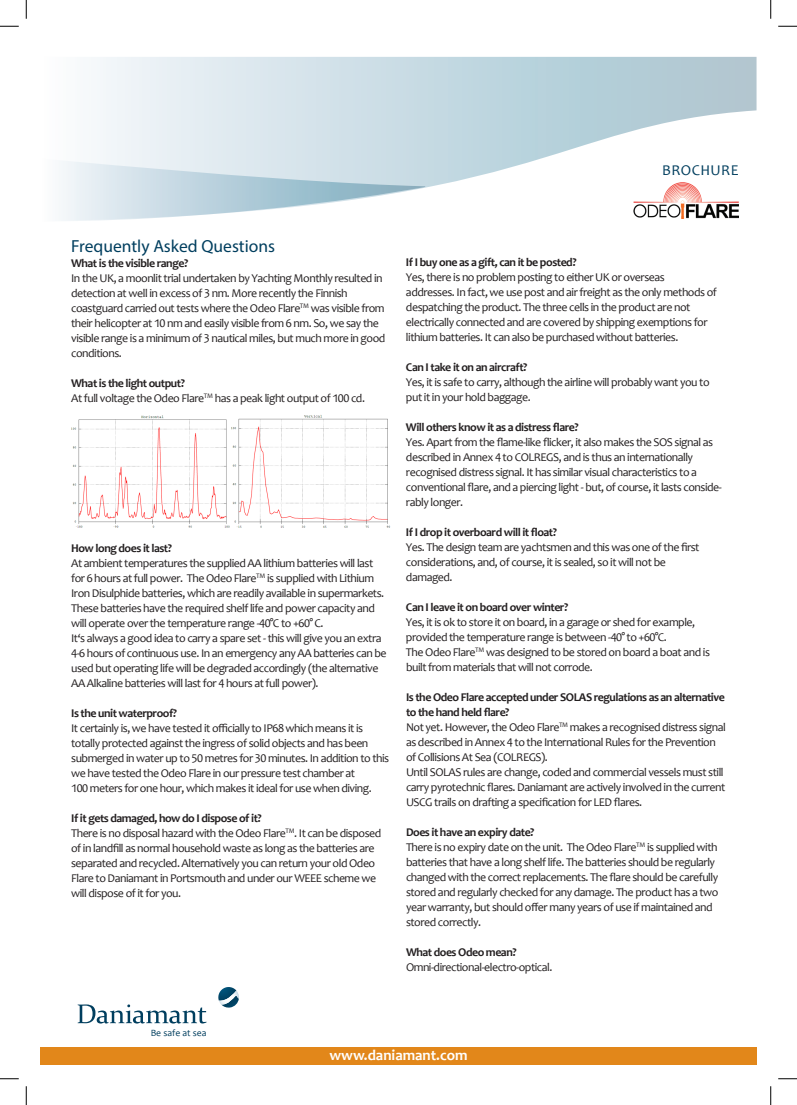
<style>
.page{position:relative;width:797px;height:1105px;background:#fff}
.page>*{position:absolute;margin:0;border:0;box-sizing:border-box;transform-origin:0 0}
.t1{font:17.5px "Myriad Pro";color:#003e5e}
.t2{font:700 15px "Candara";color:#fff}
.t3{font:15px "Candara";letter-spacing:.025em;color:#003e5e}
.t4{font:11.88px/15px "Candara";letter-spacing:-.04em;color:#231f20}
.t5{font:700 11.88px "Candara";letter-spacing:-.04em;color:#231f20}
.t6{font:9.62px "Candara";color:#003e5e}
.s1{font-weight:700}
</style>
<div class="page">
<div style="left:40px;top:1047px;width:716px;height:17px;background:#e2871a"></div>
<svg style="left:78px;top:1004px;width:128px;height:19px"></svg>
<svg style="left:218px;top:987px;width:21px;height:21px"></svg>
<img style="left:72px;top:416px;width:157px;height:112px">
<img style="left:232px;top:415px;width:158px;height:113px">
<svg style="left:97px;top:57px;width:659px;height:162px"></svg>
<svg style="left:61px;top:158px;width:364px;height:63px"></svg>
<img style="left:630px;top:182px;width:108px;height:37px">
<svg style="left:0;top:25px;width:19px;height:2px"></svg>
<svg style="left:778px;top:25px;width:19px;height:2px"></svg>
<svg style="left:0;top:1078px;width:19px;height:1px"></svg>
<svg style="left:778px;top:1078px;width:19px;height:1px"></svg>
<svg style="left:25px;top:0;width:2px;height:19px"></svg>
<svg style="left:25px;top:1086px;width:2px;height:19px"></svg>
<svg style="left:770px;top:0;width:1px;height:19px"></svg>
<svg style="left:770px;top:1086px;width:1px;height:19px"></svg>
<p class="t3" style="left:662px;top:161px;width:78px">BROCHURE</p>
<h1 class="t1" style="left:71px;top:235px;width:205px">Frequently Asked Questions</h1>
<p class="t5" style="left:71px;top:256px;width:119px">What is the visible range?</p>
<p class="t4" style="left:71px;top:271px;width:316px">In the UK, a moonlit trial undertaken by Yachting Monthly resulted in detection at well in excess of 3 nm. More recently the Finnish coastguard carried out tests where the Odeo Flare<sup>TM</sup> was visible from their helicopter at 10 nm and easily visible from 6 nm. So, we say the visible range is a minimum of 3 nautical miles, but much more in good conditions.</p>
<p class="t4" style="left:71px;top:376px;width:295px"><span class="s1">What is the light output?<br></span>At full voltage the Odeo Flare<sup>TM</sup> has a peak light output of 100 cd.</p>
<p class="t5" style="left:71px;top:541px;width:102px">How long does it last?</p>
<p class="t4" style="left:71px;top:556px;width:317px">At ambient temperatures the supplied AA lithium batteries will last for 6 hours at full power. The Odeo Flare<sup>TM</sup> is supplied with Lithium Iron Disulphide batteries, which are readily available in supermarkets.<br>These batteries have the required shelf life and power capacity and will operate over the temperature range -40°C to +60° C.<br>It‘s always a good idea to carry a spare set - this will give you an extra 4-6 hours of continuous use. In an emergency any AA batteries can be used but operating life will be degraded accordingly (the alternative AA Alkaline batteries will last for 4 hours at full power).</p>
<p class="t5" style="left:71px;top:706px;width:107px">Is the unit waterproof?</p>
<p class="t4" style="left:71px;top:721px;width:319px">It certainly is, we have tested it officially to IP68 which means it is totally protected against the ingress of solid objects and has been submerged in water up to 50 metres for 30 minutes. In addition to this we have tested the Odeo Flare in our pressure test chamber at<br>100 meters for one hour, which makes it ideal for use when diving.</p>
<p class="t4" style="left:71px;top:811px;width:312px"><span class="s1">If it gets damaged, how do I dispose of it?<br></span>There is no disposal hazard with the Odeo Flare<sup>TM</sup>. It can be disposed of in landfill as normal household waste as long as the batteries are separated and recycled. Alternatively you can return your old Odeo Flare to Daniamant in Portsmouth and under our WEEE scheme we will dispose of it for you.</p>
<p class="t5" style="left:406px;top:254px;width:172px">If I buy one as a gift, can it be posted?</p>
<p class="t4" style="left:406px;top:269px;width:312px">Yes, there is no problem posting to either UK or overseas<br>addresses. In fact, we use post and air freight as the only methods of despatching the product. The three cells in the product are not electrically connected and are covered by shipping exemptions for lithium batteries. It can also be purchased without batteries.</p>
<p class="t5" style="left:406px;top:359px;width:123px">Can I take it on an aircraft?</p>
<p class="t4" style="left:406px;top:374px;width:305px">Yes, it is safe to carry, although the airline will probably want you to put it in your hold baggage.</p>
<p class="t5" style="left:406px;top:419px;width:174px">Will others know it as a distress flare?</p>
<p class="t4" style="left:406px;top:434px;width:317px">Yes. Apart from the flame-like flicker, it also makes the SOS signal as described in Annex 4 to COLREGS, and is thus an internationally recognised distress signal. It has similar visual characteristics to a conventional flare, and a piercing light - but, of course, it lasts conside&shy;rably longer.</p>
<p class="t5" style="left:406px;top:524px;width:152px">If I drop it overboard will it float?</p>
<p class="t4" style="left:406px;top:539px;width:295px">Yes. The design team are yachtsmen and this was one of the first considerations, and, of course, it is sealed, so it will not be damaged.</p>
<p class="t5" style="left:406px;top:599px;width:164px">Can I leave it on board over winter?</p>
<p class="t4" style="left:406px;top:614px;width:305px">Yes, it is ok to store it on board, in a garage or shed for example, provided the temperature range is between -40° to +60°C.<br>The Odeo Flare<sup>TM</sup> was designed to be stored on board a boat and is built from materials that will not corrode.</p>
<p class="t4" style="left:406px;top:689px;width:321px"><span class="s1">Is the Odeo Flare accepted under SOLAS regulations as an alternative to the hand held flare?<br></span>Not yet. However, the Odeo Flare<sup>TM</sup> makes a recognised distress signal as described in Annex 4 to the International Rules for the Prevention of Collisions At Sea (COLREGS).<br>Until SOLAS rules are change, coded and commercial vessels must still carry pyrotechnic flares. Daniamant are actively involved in the current USCG trails on drafting a specification for LED flares.</p>
<p class="t4" style="left:406px;top:824px;width:314px"><span class="s1">Does it have an expiry date?<br></span>There is no expiry date on the unit. The Odeo Flare<sup>TM</sup> is supplied with batteries that have a long shelf life. The batteries should be regularly changed with the correct replacements. The flare should be carefully stored and regularly checked for any damage. The product has a two year warranty, but should offer many years of use if maintained and stored correctly.</p>
<p class="t5" style="left:406px;top:944px;width:112px">What does Odeo mean?</p>
<p class="t4" style="left:406px;top:959px;width:148px">Omni-directional-electro-optical.</p>
<p class="t6" style="left:151px;top:1027px;width:57px">Be safe at sea</p>
<p class="t2" style="left:329px;top:1045px;width:140px">www.daniamant.com</p>
</div>
